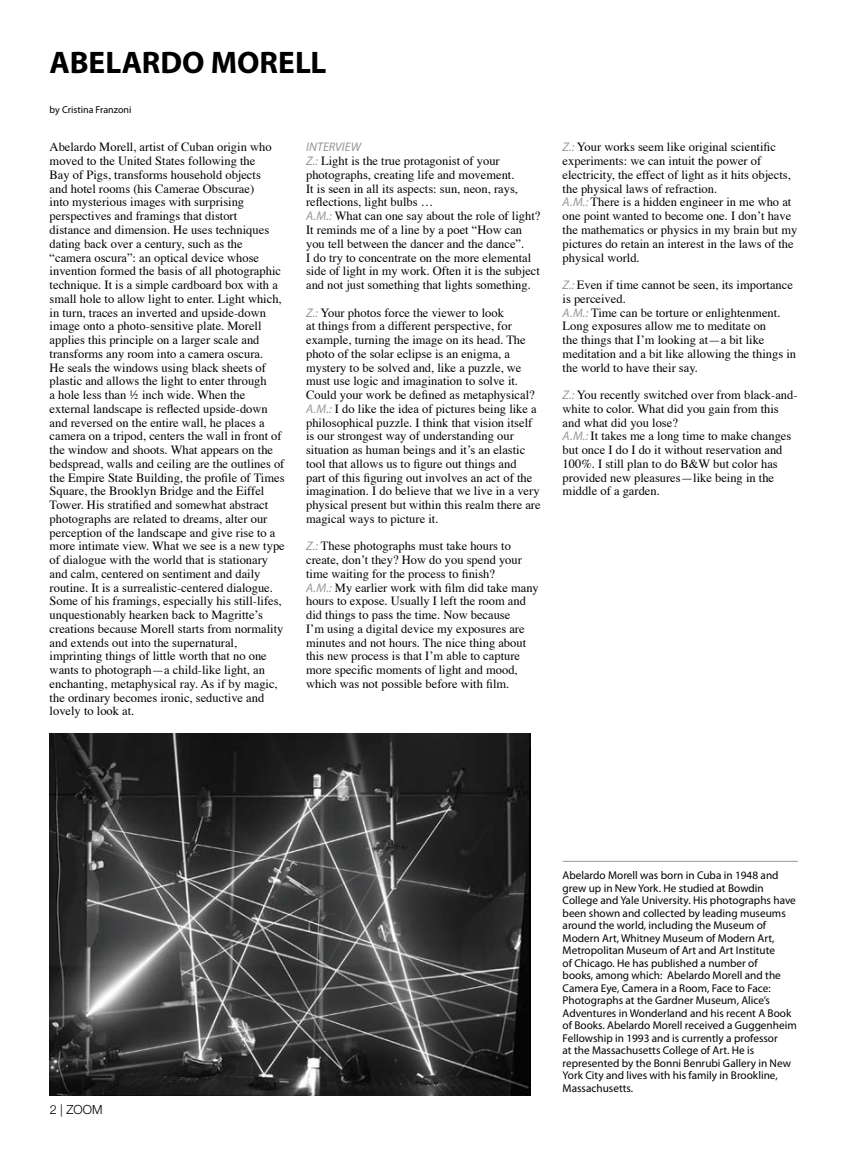
<style>
.page{position:relative;width:851px;height:1152px;background:#fff}
.page>*{position:absolute;margin:0;border:0;box-sizing:border-box;transform-origin:0 0}
.t1{font:700 31.25px "Myriad Pro";color:#000}
.t2{font:12.5px/13.8px "Times";color:#000}
.t3{font:italic 12.5px "Myriad Pro";letter-spacing:.005em;color:#97979b}
.t4{font:300 12.5px "Helvetica Neue";color:#000}
.t5{font:11.25px/12.5px "Myriad Pro";color:#000}
.t6{font:10px "Myriad Pro";color:#000}
.s1{font-family:"Myriad Pro";font-style:italic;color:#97979b}
</style>
<div class="page">
<hr style="left:562px;top:861px;width:235px;height:1px;background:#97979b">
<img style="left:50px;top:733px;width:480px;height:362px">
<h1 class="t1" style="left:50px;top:42px;width:278px">ABELARDO MORELL</h1>
<p class="t6" style="left:50px;top:104px;width:83px">by Cristina Franzoni</p>
<p class="t2" style="left:50px;top:141px;width:237px">Abelardo Morell, artist of Cuban origin who moved to the United States following the<br>Bay of Pigs, transforms household objects<br>and hotel rooms (his Camerae Obscurae)<br>into mysterious images with surprising perspectives and framings that distort<br>distance and dimension. He uses techniques dating back over a century, such as the “camera oscura”: an optical device whose invention formed the basis of all photographic technique. It is a simple cardboard box with a small hole to allow light to enter. Light which, in turn, traces an inverted and upside-down image onto a photo-sensitive plate. Morell applies this principle on a larger scale and transforms any room into a camera oscura.<br>He seals the windows using black sheets of plastic and allows the light to enter through<br>a hole less than ½ inch wide. When the external landscape is reflected upside-down and reversed on the entire wall, he places a camera on a tripod, centers the wall in front of the window and shoots. What appears on the bedspread, walls and ceiling are the outlines of the Empire State Building, the profile of Times Square, the Brooklyn Bridge and the Eiffel Tower. His stratified and somewhat abstract photographs are related to dreams, alter our perception of the landscape and give rise to a more intimate view. What we see is a new type of dialogue with the world that is stationary and calm, centered on sentiment and daily routine. It is a surrealistic-centered dialogue.<br>Some of his framings, especially his still-lifes, unquestionably hearken back to Magritte’s creations because Morell starts from normality and extends out into the supernatural, imprinting things of little worth that no one wants to photograph—a child-like light, an enchanting, metaphysical ray. As if by magic, the ordinary becomes ironic, seductive and lovely to look at.</p>
<p class="t3" style="left:306px;top:139px;width:57px">INTERVIEW</p>
<p class="t2" style="left:306px;top:155px;width:236px"><span class="s1">Z.:</span> Light is the true protagonist of your photographs, creating life and movement.<br>It is seen in all its aspects: sun, neon, rays, reflections, light bulbs …<br><span class="s1">A.M.:</span> What can one say about the role of light?<br>It reminds me of a line by a poet “How can you tell between the dancer and the dance”.<br>I do try to concentrate on the more elemental side of light in my work. Often it is the subject and not just something that lights something.</p>
<p class="t2" style="left:306px;top:306px;width:236px"><span class="s1">Z.:</span> Your photos force the viewer to look<br>at things from a different perspective, for example, turning the image on its head. The photo of the solar eclipse is an enigma, a mystery to be solved and, like a puzzle, we must use logic and imagination to solve it.<br>Could your work be defined as metaphysical?<br><span class="s1">A.M.:</span> I do like the idea of pictures being like a philosophical puzzle. I think that vision itself is our strongest way of understanding our situation as human beings and it’s an elastic tool that allows us to figure out things and<br>part of this figuring out involves an act of the imagination. I do believe that we live in a very physical present but within this realm there are magical ways to picture it.</p>
<p class="t2" style="left:306px;top:540px;width:234px"><span class="s1">Z.:</span> These photographs must take hours to create, don’t they? How do you spend your time waiting for the process to finish?<br><span class="s1">A.M.:</span> My earlier work with film did take many hours to expose. Usually I left the room and did things to pass the time. Now because<br>I’m using a digital device my exposures are minutes and not hours. The nice thing about this new process is that I’m able to capture more specific moments of light and mood, which was not possible before with film.</p>
<p class="t2" style="left:562px;top:141px;width:236px"><span class="s1">Z.:</span> Your works seem like original scientific experiments: we can intuit the power of electricity, the effect of light as it hits objects, the physical laws of refraction.<br><span class="s1">A.M.:</span> There is a hidden engineer in me who at one point wanted to become one. I don’t have the mathematics or physics in my brain but my pictures do retain an interest in the laws of the physical world.</p>
<p class="t2" style="left:562px;top:279px;width:235px"><span class="s1">Z.:</span> Even if time cannot be seen, its importance is perceived.<br><span class="s1">A.M.:</span> Time can be torture or enlightenment.<br>Long exposures allow me to meditate on<br>the things that I’m looking at—a bit like meditation and a bit like allowing the things in the world to have their say.</p>
<p class="t2" style="left:562px;top:389px;width:236px"><span class="s1">Z.:</span> You recently switched over from black-and&shy;white to color. What did you gain from this and what did you lose?<br><span class="s1">A.M.:</span> It takes me a long time to make changes but once I do I do it without reservation and 100%. I still plan to do B&amp;W but color has provided new pleasures—like being in the middle of a garden.</p>
<p class="t4" style="left:60px;top:1101px;width:44px">| ZOOM</p>
<p class="t5" style="left:562px;top:869px;width:236px">Abelardo Morell was born in Cuba in 1948 and grew up in New York. He studied at Bowdin College and Yale University. His photographs have been shown and collected by leading museums around the world, including the Museum of Modern Art, Whitney Museum of Modern Art, Metropolitan Museum of Art and Art Institute<br>of Chicago. He has published a number of<br>books, among which: Abelardo Morell and the Camera Eye, Camera in a Room, Face to Face:<br>Photographs at the Gardner Museum, Alice’s Adventures in Wonderland and his recent A Book of Books. Abelardo Morell received a Guggenheim Fellowship in 1993 and is currently a professor<br>at the Massachusetts College of Art. He is represented by the Bonni Benrubi Gallery in New York City and lives with his family in Brookline, Massachusetts.</p>
</div>
